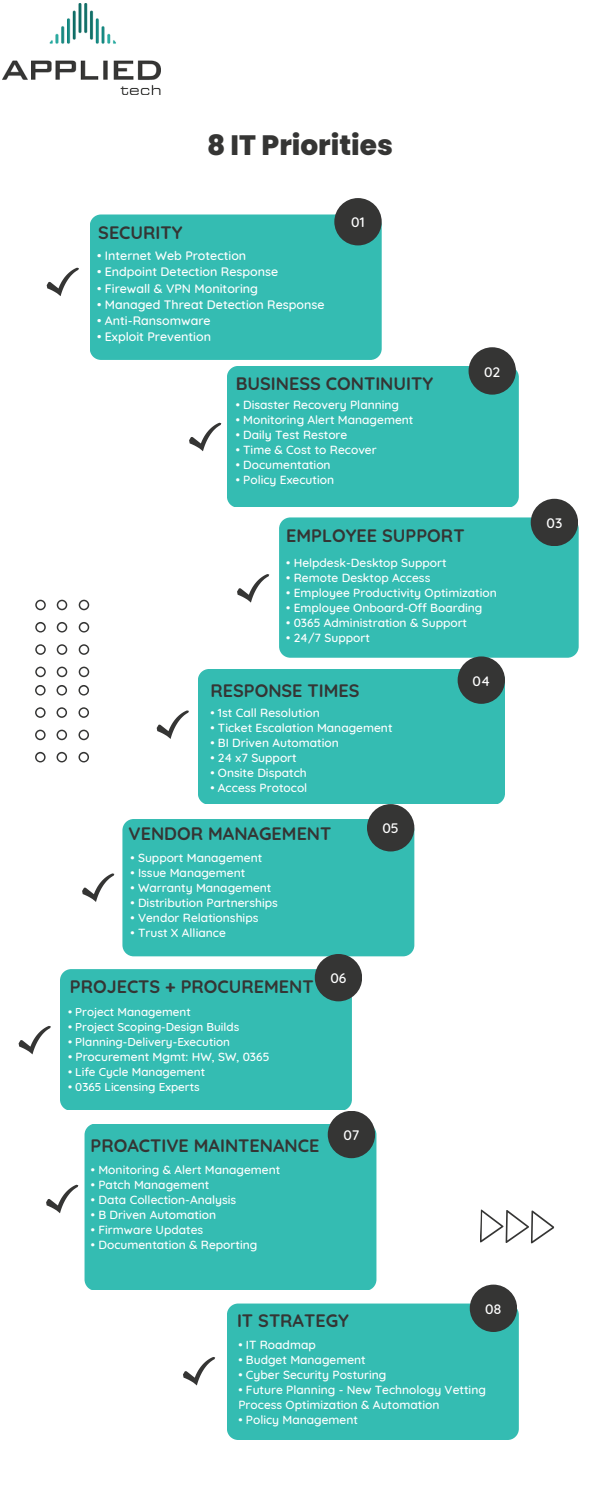
<style>
.page{position:relative;width:600px;height:1500px;background:#fff}
.page>*{position:absolute;margin:0;border:0;box-sizing:border-box;transform-origin:0 0}
.t1{font:800 28px "Poppins";color:#353534}
.t2{font:700 18px "Quicksand";color:#353534}
.t3{font:500 14px "Quicksand";color:#fff}
.t4{font:500 12.5px "Quicksand";color:#fff}
.t5{font:500 12px/15px "Quicksand";color:#fff}
.t6{font:500 11.7px "Quicksand";color:#fff}
</style>
<div class="page">
<div style="left:90px;top:214px;width:292px;height:146px;background:#34bcb2"></div>
<div style="left:334px;top:198px;width:48px;height:47px;background:#353534;border-radius:50%"></div>
<div style="left:227px;top:366px;width:292px;height:141px;background:#34bcb2"></div>
<div style="left:469px;top:347px;width:47px;height:48px;background:#353534;border-radius:50%"></div>
<div style="left:279px;top:517px;width:300px;height:141px;background:#34bcb2"></div>
<div style="left:531px;top:499px;width:47px;height:47px;background:#353534;border-radius:50%"></div>
<div style="left:198px;top:669px;width:306px;height:135px;background:#34bcb2"></div>
<div style="left:458px;top:656px;width:47px;height:48px;background:#353534;border-radius:50%"></div>
<div style="left:122px;top:819px;width:292px;height:137px;background:#34bcb2"></div>
<div style="left:367px;top:804px;width:47px;height:47px;background:#353534;border-radius:50%"></div>
<div style="left:60px;top:969px;width:292px;height:141px;background:#34bcb2"></div>
<div style="left:315px;top:954px;width:47px;height:47px;background:#353534;border-radius:50%"></div>
<div style="left:85px;top:1124px;width:291px;height:166px;background:#34bcb2"></div>
<div style="left:328px;top:1111px;width:47px;height:47px;background:#353534;border-radius:50%"></div>
<div style="left:227px;top:1304px;width:292px;height:136px;background:#34bcb2"></div>
<div style="left:470px;top:1285px;width:47px;height:47px;background:#353534;border-radius:50%"></div>
<svg style="left:35px;top:600px;width:11px;height:10px"></svg>
<svg style="left:35px;top:622px;width:11px;height:11px"></svg>
<svg style="left:57px;top:600px;width:10px;height:10px"></svg>
<svg style="left:57px;top:622px;width:10px;height:11px"></svg>
<svg style="left:79px;top:600px;width:10px;height:10px"></svg>
<svg style="left:79px;top:622px;width:10px;height:11px"></svg>
<svg style="left:35px;top:644px;width:11px;height:11px"></svg>
<svg style="left:35px;top:667px;width:11px;height:10px"></svg>
<svg style="left:57px;top:644px;width:10px;height:11px"></svg>
<svg style="left:57px;top:667px;width:10px;height:10px"></svg>
<svg style="left:79px;top:644px;width:10px;height:11px"></svg>
<svg style="left:79px;top:667px;width:10px;height:10px"></svg>
<svg style="left:35px;top:685px;width:11px;height:11px"></svg>
<svg style="left:35px;top:707px;width:11px;height:11px"></svg>
<svg style="left:57px;top:685px;width:10px;height:11px"></svg>
<svg style="left:57px;top:707px;width:10px;height:11px"></svg>
<svg style="left:79px;top:685px;width:10px;height:11px"></svg>
<svg style="left:79px;top:707px;width:10px;height:11px"></svg>
<svg style="left:35px;top:730px;width:11px;height:10px"></svg>
<svg style="left:35px;top:752px;width:11px;height:10px"></svg>
<svg style="left:57px;top:730px;width:10px;height:10px"></svg>
<svg style="left:57px;top:752px;width:10px;height:10px"></svg>
<svg style="left:79px;top:730px;width:10px;height:10px"></svg>
<svg style="left:79px;top:752px;width:10px;height:10px"></svg>
<svg style="left:480px;top:1209px;width:75px;height:35px"></svg>
<img style="left:2px;top:4px;width:159px;height:91px">
<svg style="left:47px;top:268px;width:32px;height:28px"></svg>
<svg style="left:189px;top:423px;width:32px;height:28px"></svg>
<svg style="left:237px;top:574px;width:32px;height:29px"></svg>
<svg style="left:157px;top:710px;width:32px;height:29px"></svg>
<svg style="left:82px;top:873px;width:32px;height:29px"></svg>
<svg style="left:19px;top:1026px;width:32px;height:28px"></svg>
<svg style="left:46px;top:1185px;width:32px;height:28px"></svg>
<svg style="left:183px;top:1357px;width:32px;height:28px"></svg>
<h2 class="t2" style="left:98px;top:221px;width:86px">SECURITY</h2>
<h1 class="t1" style="left:207px;top:126px;width:187px">8 IT Priorities</h1>
<p class="t3" style="left:351px;top:213px;width:15px">01</p>
<p class="t4" style="left:97px;top:248px;width:151px">• Internet Web Protection</p>
<p class="t4" style="left:97px;top:264px;width:183px">• Endpoint Detection Response</p>
<p class="t4" style="left:97px;top:280px;width:163px">• Firewall &amp; VPN Monitoring</p>
<p class="t4" style="left:97px;top:296px;width:229px">• Managed Threat Detection Response</p>
<p class="t4" style="left:97px;top:312px;width:115px">• Anti-Ransomware</p>
<p class="t4" style="left:97px;top:328px;width:115px">• Exploit Prevention</p>
<h2 class="t2" style="left:236px;top:372px;width:199px">BUSINESS CONTINUITY</h2>
<p class="t5" style="left:236px;top:397px;width:165px">• Disaster Recovery Planning</p>
<p class="t5" style="left:236px;top:412px;width:179px">• Monitoring Alert Management</p>
<p class="t5" style="left:236px;top:427px;width:113px">• Daily Test Restore</p>
<p class="t5" style="left:236px;top:442px;width:142px">• Time &amp; Cost to Recover</p>
<p class="t5" style="left:236px;top:457px;width:96px">• Documentation</p>
<p class="t5" style="left:236px;top:472px;width:100px">• Policy Execution</p>
<h2 class="t2" style="left:286px;top:524px;width:180px">EMPLOYEE SUPPORT</h2>
<p class="t3" style="left:484px;top:363px;width:18px">02</p>
<p class="t5" style="left:286px;top:555px;width:162px">• Helpdesk-Desktop Support</p>
<p class="t5" style="left:286px;top:570px;width:146px">• Remote Desktop Access</p>
<p class="t5" style="left:286px;top:585px;width:212px">• Employee Productivity Optimization</p>
<p class="t5" style="left:286px;top:600px;width:198px">• Employee Onboard-Off Boarding</p>
<p class="t5" style="left:286px;top:615px;width:182px">• 0365 Administration &amp; Support</p>
<p class="t5" style="left:286px;top:630px;width:85px">• 24/7 Support</p>
<h2 class="t2" style="left:210px;top:679px;width:151px">RESPONSE TIMES</h2>
<p class="t5" style="left:210px;top:705px;width:111px">• 1st Call Resolution</p>
<p class="t5" style="left:210px;top:720px;width:184px">• Ticket Escalation Management</p>
<p class="t5" style="left:210px;top:735px;width:130px">• BI Driven Automation</p>
<p class="t5" style="left:210px;top:750px;width:88px">• 24 x7 Support</p>
<p class="t5" style="left:210px;top:765px;width:98px">• Onsite Dispatch</p>
<p class="t5" style="left:210px;top:780px;width:98px">• Access Protocol</p>
<h2 class="t2" style="left:129px;top:822px;width:204px">VENDOR MANAGEMENT</h2>
<p class="t5" style="left:131px;top:850px;width:133px">• Support Management</p>
<p class="t5" style="left:131px;top:865px;width:116px">• Issue Management</p>
<p class="t5" style="left:131px;top:880px;width:142px">• Warranty Management</p>
<p class="t5" style="left:131px;top:895px;width:149px">• Distribution Partnerships</p>
<p class="t5" style="left:131px;top:910px;width:129px">• Vendor Relationships</p>
<p class="t5" style="left:131px;top:925px;width:97px">• Trust X Alliance</p>
<h2 class="t2" style="left:70px;top:975px;width:245px">PROJECTS + PROCUREMENT</h2>
<p class="t6" style="left:68px;top:1004px;width:124px">• Project Management</p>
<p class="t6" style="left:68px;top:1019px;width:173px">• Project Scoping-Design Builds</p>
<p class="t6" style="left:68px;top:1034px;width:164px">• Planning-Delivery-Execution</p>
<p class="t5" style="left:68px;top:1049px;width:203px">• Procurement Mgmt: HW, SW, 0365</p>
<p class="t6" style="left:68px;top:1064px;width:139px">• Life Cycle Management</p>
<p class="t6" style="left:68px;top:1079px;width:133px">• 0365 Licensing Experts</p>
<p class="t3" style="left:330px;top:969px;width:18px">06</p>
<h2 class="t2" style="left:91px;top:1134px;width:230px">PROACTIVE MAINTENANCE</h2>
<p class="t5" style="left:91px;top:1162px;width:191px">• Monitoring &amp; Alert Management</p>
<p class="t5" style="left:91px;top:1177px;width:120px">• Patch Management</p>
<p class="t5" style="left:91px;top:1192px;width:147px">• Data Collection-Analysis</p>
<p class="t5" style="left:91px;top:1207px;width:127px">• B Driven Automation</p>
<p class="t5" style="left:91px;top:1222px;width:114px">• Firmware Updates</p>
<p class="t5" style="left:91px;top:1237px;width:168px">• Documentation &amp; Reporting</p>
<p class="t3" style="left:343px;top:1126px;width:18px">07</p>
<p class="t3" style="left:382px;top:819px;width:18px">05</p>
<h2 class="t2" style="left:237px;top:1309px;width:113px">IT STRATEGY</h2>
<p class="t3" style="left:473px;top:672px;width:19px">04</p>
<p class="t3" style="left:485px;top:1300px;width:18px">08</p>
<p class="t5" style="left:238px;top:1337px;width:79px">• IT Roadmap</p>
<p class="t5" style="left:238px;top:1352px;width:129px">• Budget Management</p>
<p class="t5" style="left:238px;top:1367px;width:150px">• Cyber Security Posturing</p>
<p class="t5" style="left:238px;top:1382px;width:249px">• Future Planning - New Technology Vetting<br>Process Optimization &amp; Automation</p>
<p class="t5" style="left:238px;top:1412px;width:121px">• Policy Management</p>
<p class="t3" style="left:547px;top:514px;width:17px">03</p>
</div>
